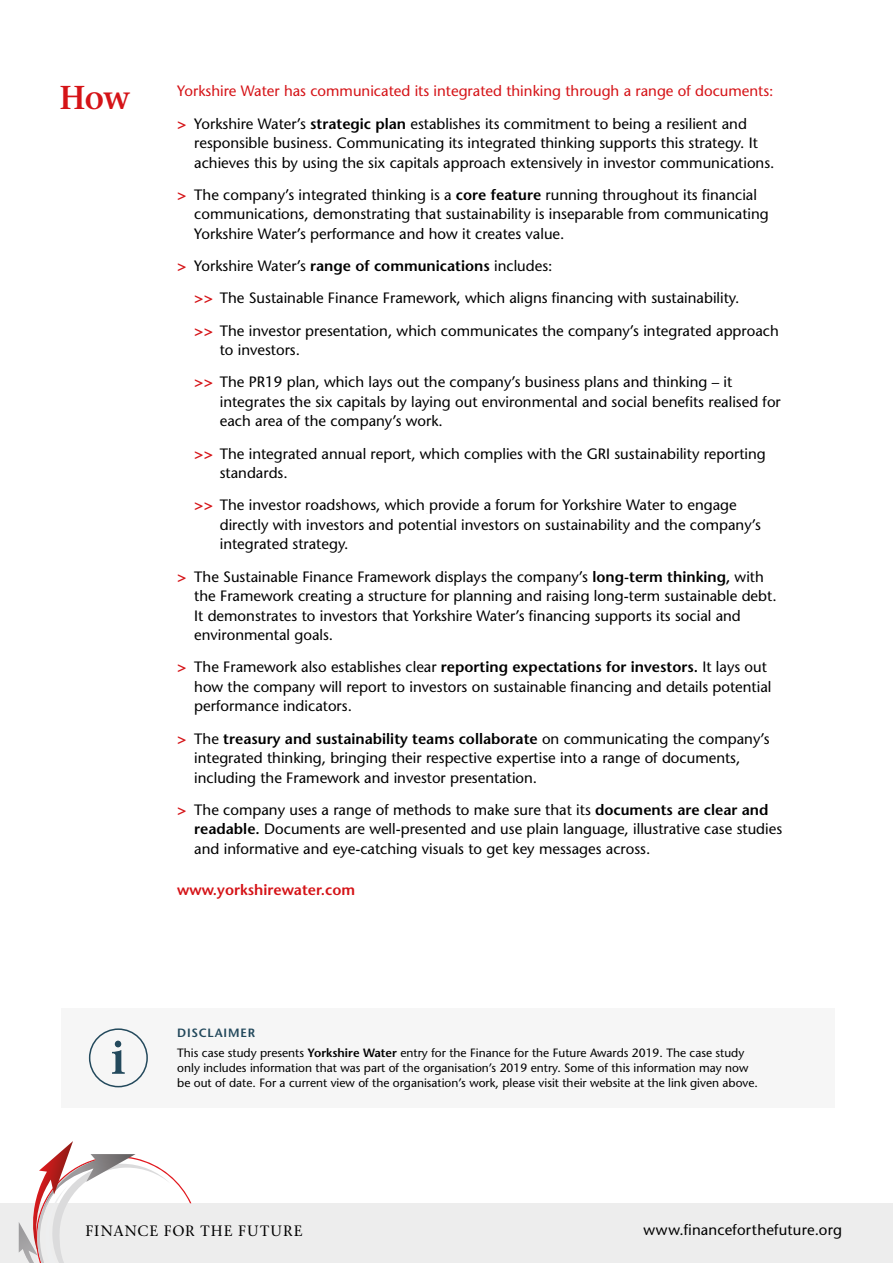
<style>
.page{position:relative;width:893px;height:1263px;background:#fff}
.page>*{position:absolute;margin:0;border:0;box-sizing:border-box;transform-origin:0 0}
.t1{font:600 33px "Stone Serif";color:#d51317;scale:.95 1}
.t2{font:15px/19.5px "Stone Sans";color:#000}
.t3{font:15px/32.2px "Stone Sans";color:#d51317}
.t4{font:600 15px "Stone Sans";color:#d51317}
.t5{font:15px "Stone Serif";letter-spacing:.07em;color:#000}
.t6{font:12px/19.2px "Stone Sans";color:#000}
.s1{font-weight:700}
.s2{color:#000}
.s3{font-weight:600;color:#000}
.s4{font-weight:700;color:#d51317}
.s5{font-weight:600}
.s6{font-weight:600;color:#23495c}
</style>
<div class="page">
<div style="left:0;top:1203px;width:893px;height:60px;background:#ededed"></div>
<svg style="left:19px;top:1141px;width:172px;height:122px"></svg>
<div style="left:61px;top:1008px;width:773px;height:100px;background:#f6f6f6"></div>
<div style="left:89px;top:1028px;width:59px;height:59px;border:2px solid #23495c;border-radius:50%"></div>
<svg style="left:112px;top:1041px;width:13px;height:33px"></svg>
<h1 class="t1" style="left:60px;top:78px;width:76px">How</h1>
<p class="t3" style="left:177px;top:75px;width:598px">Yorkshire Water has communicated its integrated thinking through a range of documents: <span class="s1">&gt;</span> <span class="s2">Yorkshire Water’s</span> <span class="s3">strategic plan</span> <span class="s2">establishes its commitment to being a resilient and</span></p>
<p class="t2" style="left:194px;top:133px;width:582px">responsible business. Communicating its integrated thinking supports this strategy. It achieves this by using the six capitals approach extensively in investor communications.</p>
<p class="t2" style="left:194px;top:185px;width:576px;text-indent:-17px"><span class="s4">&gt;</span> The company’s integrated thinking is a <span class="s5">core feature</span> running throughout its financial communications, demonstrating that sustainability is inseparable from communicating<br>Yorkshire Water’s performance and how it creates value.</p>
<p class="t2" style="left:194px;top:250px;width:586px;line-height:32.2px;text-indent:-17px"><span class="s4">&gt;</span> Yorkshire Water’s <span class="s5">range of communications</span> includes:<br><span class="s4">&gt;&gt;</span> The Sustainable Finance Framework, which aligns financing with sustainability.<br><span class="s4">&gt;&gt;</span> The investor presentation, which communicates the company’s integrated approach</p>
<p class="t2" style="left:194px;top:334px;width:539px;line-height:32.2px;text-indent:26px">to investors.<br><span class="s4">&gt;&gt;</span> The PR19 plan, which lays out the company’s business plans and thinking – it</p>
<p class="t2" style="left:220px;top:392px;width:563px">integrates the six capitals by laying out environmental and social benefits realised for each area of the company’s work.</p>
<p class="t2" style="left:220px;top:444px;width:547px;text-indent:-26px"><span class="s4">&gt;&gt;</span> The integrated annual report, which complies with the GRI sustainability reporting standards.</p>
<p class="t2" style="left:220px;top:495px;width:543px;text-indent:-26px"><span class="s4">&gt;&gt;</span> The investor roadshows, which provide a forum for Yorkshire Water to engage directly with investors and potential investors on sustainability and the company’s integrated strategy.</p>
<p class="t2" style="left:194px;top:567px;width:584px;text-indent:-17px"><span class="s4">&gt;</span> The Sustainable Finance Framework displays the company’s <span class="s5">long-term thinking,</span> with the Framework creating a structure for planning and raising long-term sustainable debt.<br>It demonstrates to investors that Yorkshire Water’s financing supports its social and environmental goals.</p>
<p class="t2" style="left:194px;top:657px;width:579px;text-indent:-17px"><span class="s4">&gt;</span> The Framework also establishes clear <span class="s5">reporting expectations for investors.</span> It lays out how the company will report to investors on sustainable financing and details potential performance indicators.</p>
<p class="t2" style="left:194px;top:729px;width:577px;text-indent:-17px"><span class="s4">&gt;</span> The <span class="s5">treasury and sustainability teams collaborate</span> on communicating the company’s integrated thinking, bringing their respective expertise into a range of documents, including the Framework and investor presentation.</p>
<p class="t2" style="left:194px;top:800px;width:589px;text-indent:-17px"><span class="s4">&gt;</span> The company uses a range of methods to make sure that its <span class="s5">documents are clear and readable.</span> Documents are well-presented and use plain language, illustrative case studies and informative and eye-catching visuals to get key messages across.</p>
<p class="t4" style="left:177px;top:880px;width:179px">www.yorkshirewater.com</p>
<p class="t6" style="left:177px;top:1023px;width:569px"><span class="s6">DISCLAIMER<br></span>This case study presents <span class="s5">Yorkshire Water</span> entry for the Finance for the Future Awards 2019. The case study</p>
<p class="t6" style="left:177px;top:1060px;width:582px;line-height:15px">only includes information that was part of the organisation’s 2019 entry. Some of this information may now be out of date. For a current view of the organisation’s work, please visit their website at the link given above.</p>
<p class="t5" style="left:85px;top:1222px;width:219px">FINANCE FOR THE FUTURE</p>
<p class="t2" style="left:643px;top:1220px;width:200px">www.financeforthefuture.org</p>
</div>
